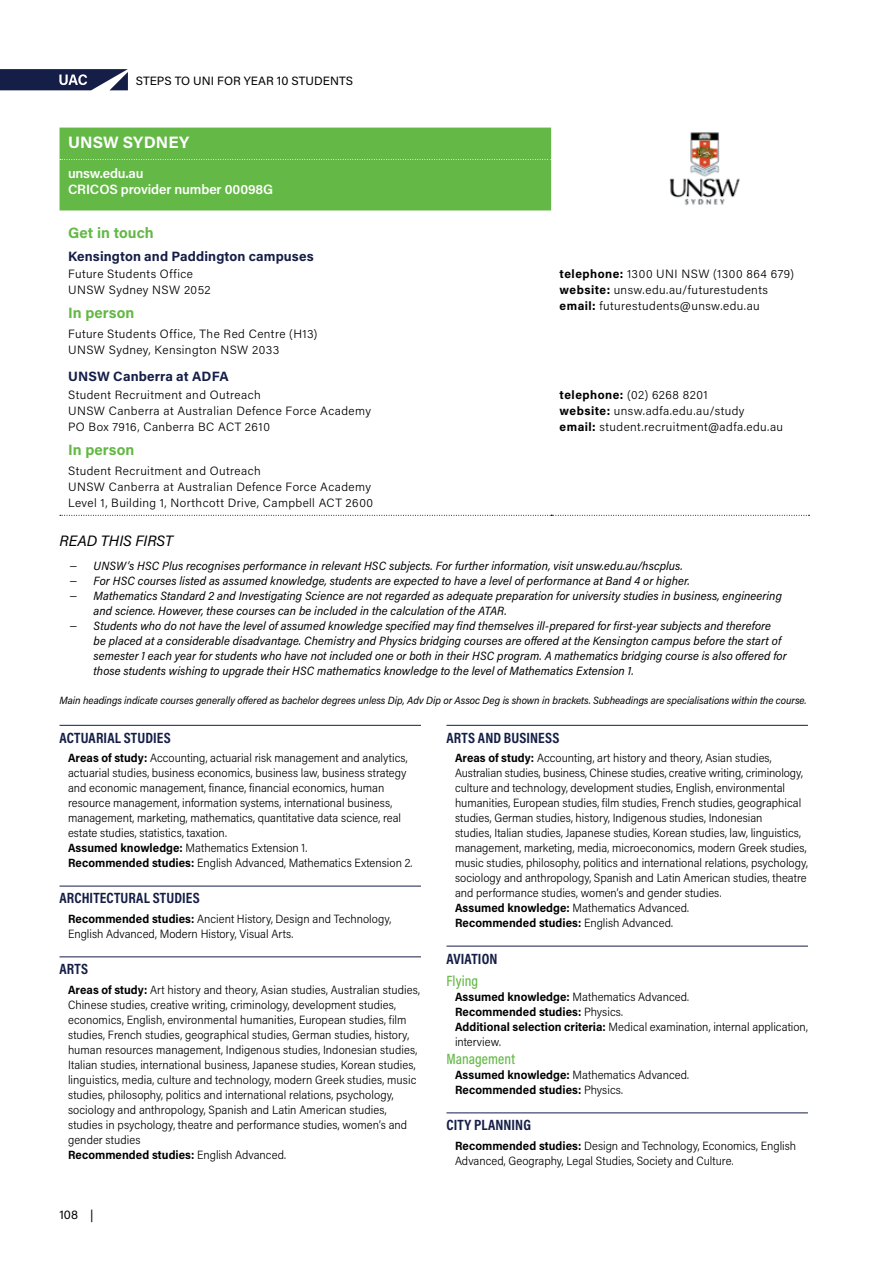
<style>
.page{position:relative;width:893px;height:1263px;background:#fff}
.page>*{position:absolute;margin:0;border:0;box-sizing:border-box;transform-origin:0 0}
.t1{font:700 16.5px "Acumin Pro";letter-spacing:.01em;color:#fff}
.t2{font:700 15px "Acumin Pro Cond";letter-spacing:.01em;color:#151e47}
.t3{font:700 15px "Acumin Pro";letter-spacing:.005em;color:#64b846}
.t4{font:500 15px "Acumin Pro Cond";letter-spacing:.005em;color:#64b846}
.t5{font:italic 15px "Acumin Pro";color:#000}
.t6{font:700 13.5px "Acumin Pro";letter-spacing:.01em;color:#151e47}
.t7{font:600 13.5px/16.5px "Acumin Pro";letter-spacing:-.01em;color:#fff}
.t8{font:300 12px/15px "Acumin Pro Semi Cond";color:#000}
.t9{font:italic 12px/15px "Acumin Pro Semi Cond";letter-spacing:.01em;color:#000}
.t10{font:300 12px/15.8px "Acumin Pro";letter-spacing:.035em;color:#000}
.t11{font:700 12px/15px "Acumin Pro Semi Cond";letter-spacing:.005em;color:#000}
.t12{font:12px "Acumin Pro";color:#000}
.t13{font:italic 10.5px "Acumin Pro Semi Cond";letter-spacing:-.005em;color:#000}
.s1{font-weight:700}
.s2{font-weight:300}
</style>
<div class="page">
<svg style="left:0;top:69px;width:128px;height:21px;background:#343c60"></svg>
<img style="left:669px;top:132px;width:71px;height:73px">
<hr style="left:60px;top:725px;width:361px;height:1px;background:#151e47">
<hr style="left:60px;top:886px;width:361px;height:1px;background:#151e47">
<hr style="left:60px;top:956px;width:361px;height:1px;background:#151e47">
<hr style="left:446px;top:725px;width:362px;height:1px;background:#151e47">
<hr style="left:446px;top:946px;width:362px;height:1px;background:#151e47">
<hr style="left:446px;top:1112px;width:362px;height:1px;background:#151e47">
<div style="left:60px;top:128px;width:492px;height:82px;background:#64b846"></div>
<svg style="left:60px;top:515px;width:749px;height:1px"></svg>
<p class="t12" style="left:136px;top:73px;width:219px">STEPS TO UNI FOR YEAR 10 STUDENTS</p>
<h1 class="t1" style="left:68px;top:135px;width:123px">UNSW SYDNEY</h1>
<p class="t7" style="left:68px;top:164px;width:207px">unsw.edu.au<br>CRICOS provider number 00098G</p>
<p class="t3" style="left:68px;top:226px;width:87px">Get in touch</p>
<p class="t6" style="left:68px;top:250px;width:247px">Kensington and Paddington campuses</p>
<p class="t10" style="left:68px;top:267px;width:144px">Future Students Office<br>UNSW Sydney NSW 2052</p>
<p class="t3" style="left:68px;top:307px;width:68px">In person</p>
<p class="t10" style="left:68px;top:327px;width:251px">Future Students Office, The Red Centre (H13)<br>UNSW Sydney, Kensington NSW 2033</p>
<p class="t6" style="left:68px;top:370px;width:162px">UNSW Canberra at ADFA</p>
<p class="t10" style="left:68px;top:388px;width:304px">Student Recruitment and Outreach<br>UNSW Canberra at Australian Defence Force Academy<br>PO Box 7916, Canberra BC ACT 2610</p>
<p class="t3" style="left:68px;top:444px;width:68px">In person</p>
<p class="t10" style="left:68px;top:464px;width:307px">Student Recruitment and Outreach<br>UNSW Canberra at Australian Defence Force Academy<br>Level 1, Building 1, Northcott Drive, Campbell ACT 2600</p>
<p class="t10" style="left:560px;top:267px;width:236px"><span class="s1">telephone:</span> 1300 UNI NSW (1300 864 679) <span class="s1">website:</span> unsw.edu.au/futurestudents <span class="s1">email:</span> futurestudents@unsw.edu.au</p>
<p class="t10" style="left:560px;top:388px;width:225px"><span class="s1">telephone:</span> (02) 6268 8201<br><span class="s1">website:</span> unsw.adfa.edu.au/study <span class="s1">email:</span> student.recruitment@adfa.edu.au</p>
<p class="t5" style="left:60px;top:536px;width:115px">READ THIS FIRST</p>
<p class="t10" style="left:69px;top:558px;width:10px">−</p>
<p class="t9" style="left:94px;top:557px;width:591px">UNSW’s HSC Plus recognises performance in relevant HSC subjects. For further information, visit unsw.edu.au/hscplus.</p>
<p class="t10" style="left:69px;top:573px;width:10px">−</p>
<p class="t9" style="left:94px;top:572px;width:598px">For HSC courses listed as assumed knowledge, students are expected to have a level of performance at Band 4 or higher.</p>
<p class="t10" style="left:69px;top:588px;width:10px">−</p>
<p class="t9" style="left:94px;top:587px;width:690px">Mathematics Standard 2 and Investigating Science are not regarded as adequate preparation for university studies in business, engineering and science. However, these courses can be included in the calculation of the ATAR.</p>
<p class="t10" style="left:69px;top:618px;width:10px">−</p>
<p class="t9" style="left:94px;top:617px;width:695px">Students who do not have the level of assumed knowledge specified may find themselves ill-prepared for first-year subjects and therefore<br>be placed at a considerable disadvantage. Chemistry and Physics bridging courses are offered at the Kensington campus before the start of semester 1 each year for students who have not included one or both in their HSC program. A mathematics bridging course is also offered for those students wishing to upgrade their HSC mathematics knowledge to the level of Mathematics Extension 1.</p>
<p class="t13" style="left:60px;top:693px;width:748px">Main headings indicate courses generally offered as bachelor degrees unless Dip, Adv Dip or Assoc Deg is shown in brackets. Subheadings are specialisations within the course.</p>
<p class="t2" style="left:60px;top:728px;width:113px">ACTUARIAL STUDIES</p>
<p class="t8" style="left:68px;top:750px;width:346px"><span class="s1">Areas of study:</span> Accounting, actuarial risk management and analytics, actuarial studies, business economics, business law, business strategy and economic management, finance, financial economics, human resource management, information systems, international business, management, marketing, mathematics, quantitative data science, real estate studies, statistics, taxation.<br><span class="s1">Assumed knowledge:</span> Mathematics Extension 1.<br><span class="s1">Recommended studies:</span> English Advanced, Mathematics Extension 2.</p>
<p class="t2" style="left:60px;top:888px;width:142px">ARCHITECTURAL STUDIES</p>
<p class="t8" style="left:68px;top:910px;width:325px"><span class="s1">Recommended studies:</span> Ancient History, Design and Technology,<br>English Advanced, Modern History, Visual Arts.</p>
<p class="t2" style="left:60px;top:959px;width:30px">ARTS</p>
<p class="t8" style="left:68px;top:981px;width:353px"><span class="s1">Areas of study:</span> Art history and theory, Asian studies, Australian studies, Chinese studies, creative writing, criminology, development studies, economics, English, environmental humanities, European studies, film studies, French studies, geographical studies, German studies, history, human resources management, Indigenous studies, Indonesian studies, Italian studies, international business, Japanese studies, Korean studies, linguistics, media, culture and technology, modern Greek studies, music studies, philosophy, politics and international relations, psychology, sociology and anthropology, Spanish and Latin American studies, studies in psychology, theatre and performance studies, women’s and gender studies<br><span class="s1">Recommended studies:</span> English Advanced.</p>
<p class="t12" style="left:60px;top:1206px;width:35px">108 |</p>
<p class="t2" style="left:446px;top:728px;width:114px">ARTS AND BUSINESS</p>
<p class="t8" style="left:455px;top:750px;width:354px"><span class="s1">Areas of study:</span> Accounting, art history and theory, Asian studies, Australian studies, business, Chinese studies, creative writing, criminology, culture and technology, development studies, English, environmental humanities, European studies, film studies, French studies, geographical studies, German studies, history, Indigenous studies, Indonesian<br>studies, Italian studies, Japanese studies, Korean studies, law, linguistics, management, marketing, media, microeconomics, modern Greek studies, music studies, philosophy, politics and international relations, psychology, sociology and anthropology, Spanish and Latin American studies, theatre and performance studies, women’s and gender studies.<br><span class="s1">Assumed knowledge:</span> Mathematics Advanced.<br><span class="s1">Recommended studies:</span> English Advanced.</p>
<p class="t2" style="left:446px;top:948px;width:52px">AVIATION</p>
<p class="t4" style="left:446px;top:971px;width:33px">Flying</p>
<p class="t8" style="left:455px;top:988px;width:354px"><span class="s1">Assumed knowledge:</span> Mathematics Advanced.<br><span class="s1">Recommended studies:</span> Physics.<br><span class="s1">Additional selection criteria:</span> Medical examination, internal application, interview.</p>
<p class="t4" style="left:446px;top:1049px;width:70px">Management</p>
<p class="t11" style="left:455px;top:1066px;width:236px">Assumed knowledge: <span class="s2">Mathematics Advanced.<br></span>Recommended studies: <span class="s2">Physics.</span></p>
<p class="t2" style="left:446px;top:1115px;width:86px">CITY PLANNING</p>
<p class="t8" style="left:455px;top:1137px;width:343px"><span class="s1">Recommended studies:</span> Design and Technology, Economics, English<br>Advanced, Geography, Legal Studies, Society and Culture.</p>
</div>
